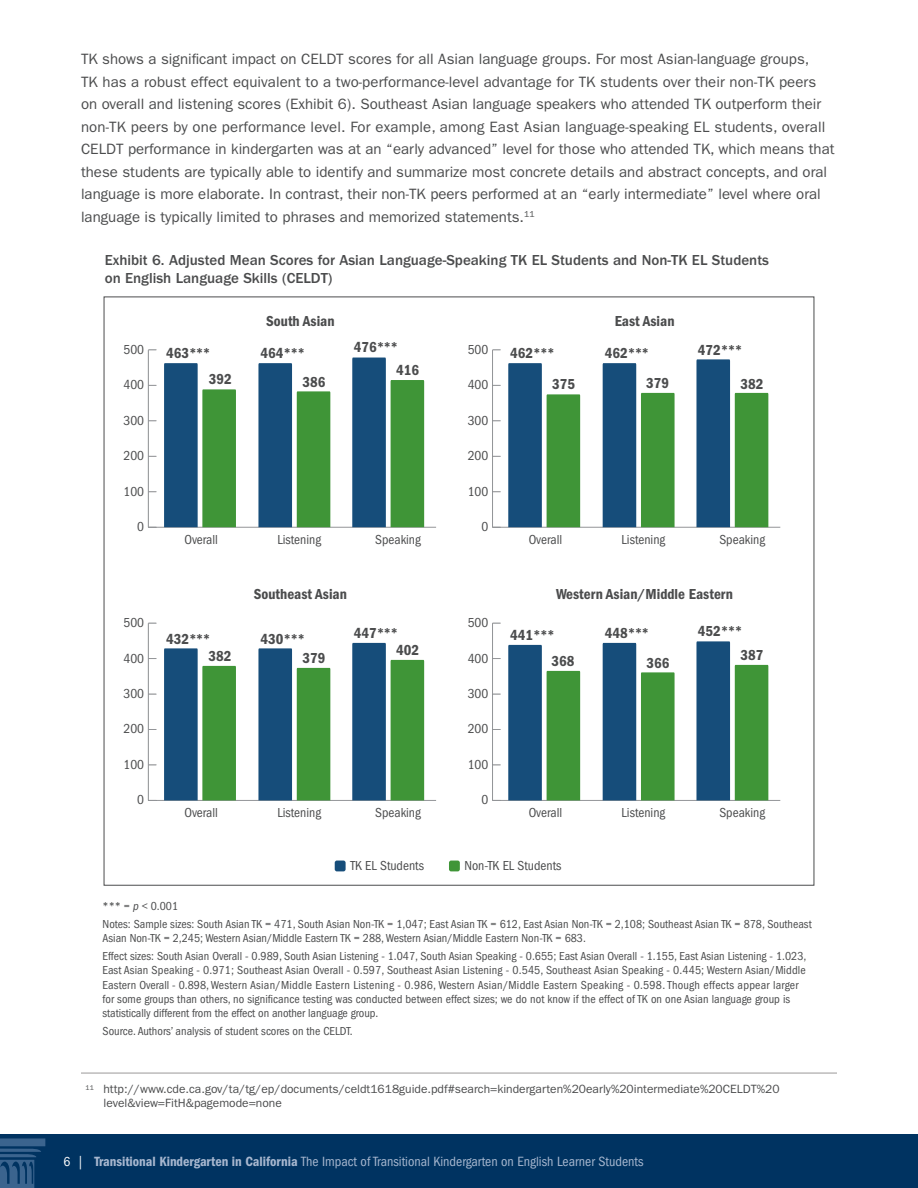
<style>
.page{position:relative;width:918px;height:1188px;background:#fff}
.page>*{position:absolute;margin:0;border:0;box-sizing:border-box;transform-origin:0 0}
.Paragraphs{font:15px/22.5px "ITC Franklin Gothic Std";color:#4b4c4d}
.t1{font:15px/26.4px "ITC Franklin Gothic Std Dm Cd";color:#4b4c4d}
.Figure_Title{font:500 15px/18px "ITC Franklin Gothic Std";color:#4b4c4d}
.t2{font:condensed 13.8px "ITC Franklin Gothic Std";color:#a7b7cf}
.t3{font:condensed 13.5px "ITC Franklin Gothic Std";color:#4b4c4d}
.Figure_note_source{font:condensed 12px/14.4px "ITC Franklin Gothic Std";color:#4b4c4d}
.Footnote_1{font:12px/13.5px "ITC Franklin Gothic Std";color:#4b4c4d}
.s1{font-style:italic}
.s2{font-size:13.5px;color:#fff}
.s3{font-family:"ITC Franklin Gothic Std Dm Cd";font-stretch:normal}
</style>
<div class="page">
<div style="left:0;top:1134px;width:918px;height:54px;background:#003361"></div>
<svg style="left:0;top:1138px;width:45px;height:50px"></svg>
<hr style="left:81px;top:1073px;width:756px;height:1px;background:#9a9899">
<hr style="left:148px;top:527px;width:288px;height:1px;background:#939598">
<svg style="left:164px;top:363px;width:72px;height:164px;background:#478273"></svg>
<svg style="left:258px;top:363px;width:72px;height:164px;background:#4c8577"></svg>
<svg style="left:352px;top:358px;width:72px;height:169px;background:#417e6f"></svg>
<hr style="left:148px;top:350px;width:1px;height:177px;background:#939598">
<div style="left:335px;top:861px;width:11px;height:10px;background:#164d7a;border-radius:2px"></div>
<div style="left:449px;top:861px;width:11px;height:10px;background:#3f9537;border-radius:2px"></div>
<hr style="left:493px;top:527px;width:287px;height:1px;background:#939598">
<hr style="left:492px;top:350px;width:1px;height:177px;background:#939598">
<svg style="left:508px;top:363px;width:72px;height:164px;background:#4c8577"></svg>
<svg style="left:603px;top:363px;width:72px;height:164px;background:#468273"></svg>
<svg style="left:696px;top:359px;width:72px;height:168px;background:#498276"></svg>
<hr style="left:148px;top:800px;width:288px;height:1px;background:#939598">
<svg style="left:164px;top:648px;width:72px;height:152px;background:#43806f"></svg>
<svg style="left:258px;top:648px;width:72px;height:152px;background:#488373"></svg>
<svg style="left:352px;top:643px;width:72px;height:157px;background:#44816f"></svg>
<hr style="left:148px;top:623px;width:1px;height:177px;background:#939598">
<hr style="left:493px;top:800px;width:287px;height:1px;background:#939598">
<hr style="left:492px;top:623px;width:1px;height:177px;background:#939598">
<svg style="left:508px;top:645px;width:72px;height:155px;background:#498475"></svg>
<svg style="left:603px;top:643px;width:72px;height:157px;background:#478273"></svg>
<svg style="left:696px;top:641px;width:72px;height:159px;background:#4a8475"></svg>
<p class="Paragraphs" style="left:81px;top:48px;width:755px">TK shows a significant impact on CELDT scores for all Asian language groups. For most Asian-language groups,<br>TK has a robust effect equivalent to a two-performance-level advantage for TK students over their non-TK peers on overall and listening scores (Exhibit 6). Southeast Asian language speakers who attended TK outperform their non-TK peers by one performance level. For example, among East Asian language-speaking EL students, overall CELDT performance in kindergarten was at an “early advanced” level for those who attended TK, which means that these students are typically able to identify and summarize most concrete details and abstract concepts, and oral language is more elaborate. In contrast, their non-TK peers performed at an “early intermediate” level where oral language is typically limited to phrases and memorized statements.<sup>11</sup></p>
<p class="Figure_Title" style="left:105px;top:251px;width:666px">Exhibit 6. Adjusted Mean Scores for Asian Language-Speaking TK EL Students and Non-TK EL Students on English Language Skills (CELDT)</p>
<p class="t3" style="left:123px;top:342px;width:22px">500</p>
<p class="t3" style="left:123px;top:377px;width:22px">400</p>
<p class="t3" style="left:123px;top:413px;width:22px">300</p>
<p class="t3" style="left:123px;top:448px;width:22px">200</p>
<p class="t3" style="left:123px;top:483px;width:22px">100</p>
<p class="t3" style="left:137px;top:519px;width:8px">0</p>
<p class="t3" style="left:123px;top:615px;width:22px">500</p>
<p class="t3" style="left:123px;top:650px;width:22px">400</p>
<p class="t3" style="left:123px;top:686px;width:22px">300</p>
<p class="t3" style="left:123px;top:721px;width:22px">200</p>
<p class="t3" style="left:123px;top:757px;width:22px">100</p>
<p class="t3" style="left:137px;top:792px;width:8px">0</p>
<p class="t1" style="left:266px;top:307px;width:70px">South Asian</p>
<p class="t1" style="left:615px;top:307px;width:61px">East Asian</p>
<p class="t1" style="left:209px;top:340px;width:24px;text-indent:-43px">463***<br>392</p>
<p class="t1" style="left:261px;top:340px;width:46px">464***</p>
<p class="t1" style="left:302px;top:369px;width:24px">386</p>
<p class="t1" style="left:354px;top:334px;width:46px">476***</p>
<p class="t1" style="left:396px;top:357px;width:24px">416</p>
<p class="t3" style="left:468px;top:342px;width:22px">500</p>
<p class="t3" style="left:468px;top:377px;width:22px">400</p>
<p class="t3" style="left:468px;top:413px;width:22px">300</p>
<p class="t3" style="left:468px;top:448px;width:22px">200</p>
<p class="t3" style="left:468px;top:483px;width:22px">100</p>
<p class="t3" style="left:481px;top:519px;width:8px">0</p>
<p class="t1" style="left:552px;top:337px;width:24px;line-height:31.3px;text-indent:-42px">462***<br>375</p>
<p class="t1" style="left:605px;top:340px;width:46px">462***</p>
<p class="t1" style="left:698px;top:337px;width:46px">472***</p>
<p class="t1" style="left:646px;top:370px;width:24px">379</p>
<p class="t1" style="left:740px;top:371px;width:24px">382</p>
<p class="t3" style="left:185px;top:532px;width:35px">Overall</p>
<p class="t3" style="left:277px;top:532px;width:45px">Listening</p>
<p class="t3" style="left:375px;top:532px;width:47px">Speaking</p>
<p class="t3" style="left:529px;top:532px;width:35px">Overall</p>
<p class="t3" style="left:622px;top:532px;width:45px">Listening</p>
<p class="t3" style="left:719px;top:532px;width:47px">Speaking</p>
<p class="t1" style="left:254px;top:581px;width:95px">Southeast Asian</p>
<p class="t1" style="left:556px;top:581px;width:178px">Western Asian/Middle Eastern</p>
<p class="t1" style="left:208px;top:630px;width:24px;line-height:17.4px;text-indent:-42px">432***<br>382</p>
<p class="t1" style="left:261px;top:626px;width:46px">430***</p>
<p class="t1" style="left:302px;top:645px;width:24px">379</p>
<p class="t1" style="left:354px;top:620px;width:46px">447***</p>
<p class="t1" style="left:396px;top:637px;width:24px">402</p>
<p class="t3" style="left:468px;top:615px;width:22px">500</p>
<p class="t3" style="left:468px;top:650px;width:22px">400</p>
<p class="t3" style="left:468px;top:686px;width:22px">300</p>
<p class="t3" style="left:468px;top:721px;width:22px">200</p>
<p class="t3" style="left:468px;top:757px;width:22px">100</p>
<p class="t3" style="left:481px;top:792px;width:8px">0</p>
<p class="t1" style="left:552px;top:622px;width:24px;text-indent:-41px">441***<br>368</p>
<p class="t1" style="left:605px;top:620px;width:46px">448***</p>
<p class="t1" style="left:698px;top:618px;width:46px">452***</p>
<p class="t1" style="left:740px;top:642px;width:24px">387</p>
<p class="t1" style="left:647px;top:649px;width:24px">366</p>
<p class="t3" style="left:185px;top:805px;width:35px">Overall</p>
<p class="t3" style="left:277px;top:805px;width:45px">Listening</p>
<p class="t3" style="left:375px;top:805px;width:47px">Speaking</p>
<p class="t3" style="left:529px;top:805px;width:35px">Overall</p>
<p class="t3" style="left:622px;top:805px;width:45px">Listening</p>
<p class="t3" style="left:719px;top:805px;width:47px">Speaking</p>
<p class="t3" style="left:350px;top:857px;width:75px">TK EL Students</p>
<p class="t3" style="left:464px;top:857px;width:99px">Non-TK EL Students</p>
<p class="Figure_note_source" style="left:103px;top:899px;width:77px">*** = <span class="s1">p</span> &lt; 0.001</p>
<p class="Figure_note_source" style="left:103px;top:917px;width:711px">Notes: Sample sizes: South Asian TK = 471, South Asian Non-TK = 1,047; East Asian TK = 612, East Asian Non-TK = 2,108; Southeast Asian TK = 878, Southeast<br>Asian Non-TK = 2,245; Western Asian/Middle Eastern TK = 288, Western Asian/Middle Eastern Non-TK = 683.</p>
<p class="Figure_note_source" style="left:103px;top:949px;width:705px">Effect sizes: South Asian Overall - 0.989, South Asian Listening - 1.047, South Asian Speaking - 0.655; East Asian Overall - 1.155, East Asian Listening - 1.023, East Asian Speaking - 0.971; Southeast Asian Overall - 0.597, Southeast Asian Listening - 0.545, Southeast Asian Speaking - 0.445; Western Asian/Middle Eastern Overall - 0.898, Western Asian/Middle Eastern Listening - 0.986, Western Asian/Middle Eastern Speaking - 0.598. Though effects appear larger for some groups than others, no significance testing was conducted between effect sizes; we do not know if the effect of TK on one Asian language group is statistically different from the effect on another language group.</p>
<p class="Figure_note_source" style="left:103px;top:1024px;width:252px">Source. Authors’ analysis of student scores on the CELDT.</p>
<p class="Footnote_1" style="left:104px;top:1083px;width:678px;text-indent:-18px"><sup>11</sup> http://www.cde.ca.gov/ta/tg/ep/documents/celdt1618guide.pdf#search=kindergarten%20early%20intermediate%20CELDT%20 level&amp;view=FitH&amp;pagemode=none</p>
<p class="t2" style="left:64px;top:1153px;width:581px"><span class="s2">6 |</span> <span class="s3">Transitional Kindergarten in California</span> The Impact of Transitional Kindergarten on English Learner Students</p>
</div>
